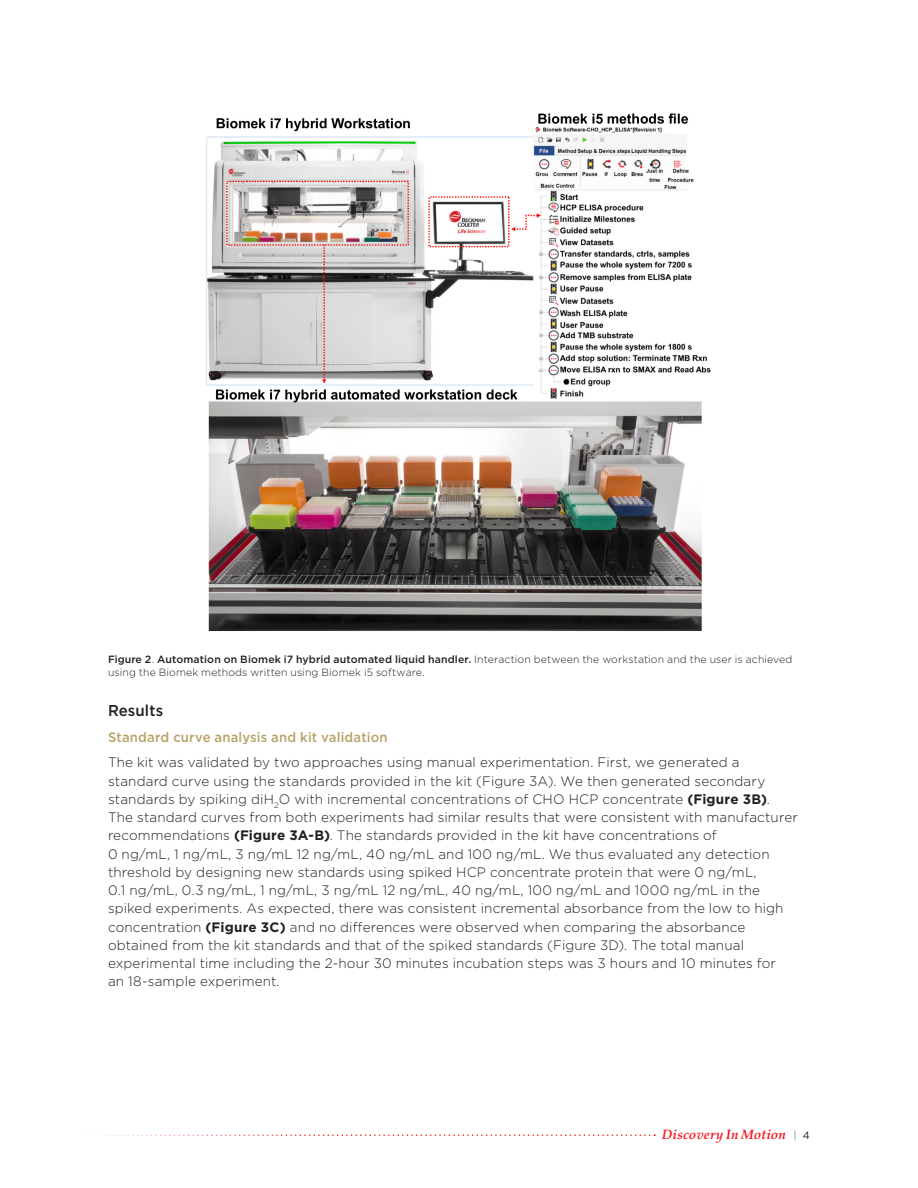
<style>
.page{position:relative;width:918px;height:1188px;background:#fff}
.page>*{position:absolute;margin:0;border:0;box-sizing:border-box;transform-origin:0 0}
.Doc_-_Header{font:500 15.6px "Gotham";letter-spacing:.005em;color:#231f20;scale:.96 1}
.Doc_-_Body{font:300 13.65px/18.3px "Gotham";letter-spacing:.01em;color:#231f20}
.Doc_-_Subheader{font:500 13.65px "Gotham";letter-spacing:.015em;color:#b6a268;scale:.96 1}
.t1{font:italic 700 13.5px "Palatino Linotype";color:#ee1d23}
.Caption_Body{font:300 10.5px/12.6px "Gotham";letter-spacing:.01em;color:#231f20}
.s1{font-weight:500}
.s2{font-weight:700}
.s3{font-family:"Gotham";font-weight:400;font-style:normal;font-size:10.5px;color:#7e868d}
.s4{font-family:"Gotham";font-weight:400;font-style:normal;font-size:10.5px;color:#231f20}
</style>
<div class="page">
<svg style="left:90px;top:1134px;width:565px;height:2px"></svg>
<img style="left:206px;top:113px;width:505px;height:518px">
<p class="Caption_Body" style="left:108px;top:653px;width:686px"><span class="s1">Figure 2</span>. <span class="s1">Automation on Biomek i7 hybrid automated liquid handler.</span> Interaction between the workstation and the user is achieved using the Biomek methods written using Biomek i5 software.</p>
<p class="Doc_-_Header" style="left:108px;top:700px;width:59px">Results</p>
<p class="Doc_-_Subheader" style="left:108px;top:729px;width:293px">Standard curve analysis and kit validation</p>
<p class="Doc_-_Body" style="left:108px;top:753px;width:691px">The kit was validated by two approaches using manual experimentation. First, we generated a standard curve using the standards provided in the kit (Figure 3A). We then generated secondary standards by spiking diH<sub>2</sub>O with incremental concentrations of CHO HCP concentrate <span class="s2">(Figure 3B)</span>.<br>The standard curves from both experiments had similar results that were consistent with manufacturer recommendations <span class="s2">(Figure 3A-B)</span>. The standards provided in the kit have concentrations of<br>0 ng/mL, 1 ng/mL, 3 ng/mL 12 ng/mL, 40 ng/mL and 100 ng/mL. We thus evaluated any detection threshold by designing new standards using spiked HCP concentrate protein that were 0 ng/mL,<br>0.1 ng/mL, 0.3 ng/mL, 1 ng/mL, 3 ng/mL 12 ng/mL, 40 ng/mL, 100 ng/mL and 1000 ng/mL in the spiked experiments. As expected, there was consistent incremental absorbance from the low to high concentration <span class="s2">(Figure 3C)</span> and no differences were observed when comparing the absorbance obtained from the kit standards and that of the spiked standards (Figure 3D). The total manual experimental time including the 2-hour 30 minutes incubation steps was 3 hours and 10 minutes for<br>an 18-sample experiment.</p>
<p class="t1" style="left:662px;top:1124px;width:150px">Discovery In Motion <span class="s3">|</span> <span class="s4">4</span></p>
</div>
